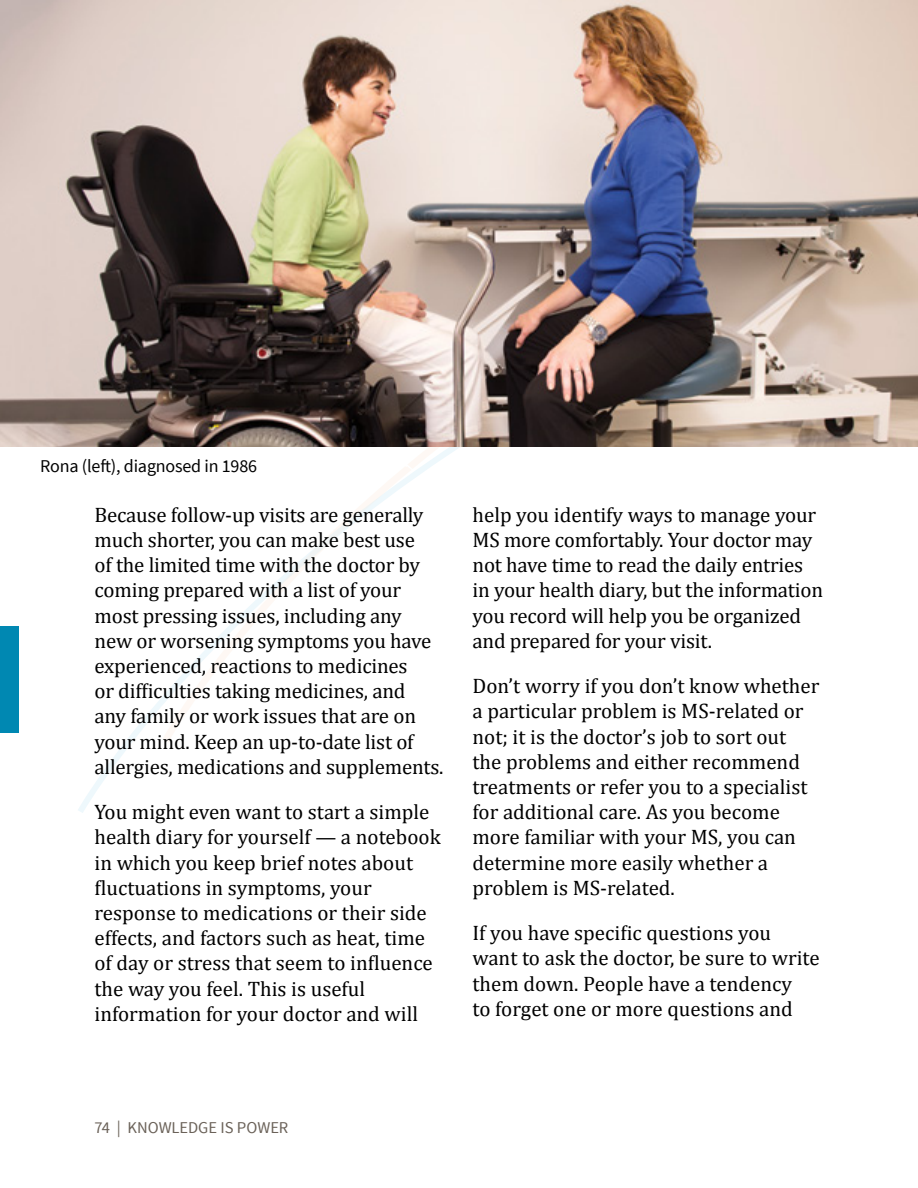
<style>
.page{position:relative;width:918px;height:1188px;background:#fff}
.page>*{position:absolute;margin:0;border:0;box-sizing:border-box;transform-origin:0 0}
.t1{font:21px/25.2px "Cambria";letter-spacing:-.01em;color:#000}
.t2{font:18px "Source Sans Pro";letter-spacing:-.01em;color:#000}
.t3{font:16.5px "Source Sans Pro";color:#6a6158}
</style>
<div class="page">
<div style="left:0;top:627px;width:19px;height:106px;background:#0088b2"></div>
<svg style="left:0;top:446px;width:918px;height:246px"></svg>
<img style="left:0;top:0;width:918px;height:446px">
<p class="t2" style="left:40px;top:455px;width:219px">Rona (left), diagnosed in 1986</p>
<p class="t1" style="left:94px;top:502px;width:351px">Because follow-up visits are generally much shorter, you can make best use<br>of the limited time with the doctor by coming prepared with a list of your most pressing issues, including any new or worsening symptoms you have experienced, reactions to medicines<br>or difficulties taking medicines, and<br>any family or work issues that are on your mind. Keep an up-to-date list of allergies, medications and supplements.</p>
<p class="t1" style="left:94px;top:799px;width:348px">You might even want to start a simple health diary for yourself — a notebook in which you keep brief notes about fluctuations in symptoms, your response to medications or their side effects, and factors such as heat, time of day or stress that seem to influence the way you feel. This is useful information for your doctor and will</p>
<p class="t1" style="left:472px;top:502px;width:352px">help you identify ways to manage your MS more comfortably. Your doctor may not have time to read the daily entries in your health diary, but the information you record will help you be organized and prepared for your visit.</p>
<p class="t1" style="left:472px;top:673px;width:349px">Don’t worry if you don’t know whether a particular problem is MS-related or not; it is the doctor’s job to sort out the problems and either recommend treatments or refer you to a specialist for additional care. As you become more familiar with your MS, you can determine more easily whether a problem is MS-related.</p>
<p class="t1" style="left:472px;top:920px;width:349px">If you have specific questions you want to ask the doctor, be sure to write them down. People have a tendency<br>to forget one or more questions and</p>
<p class="t3" style="left:94px;top:1117px;width:195px">74 | KNOWLEDGE IS POWER</p>
</div>
